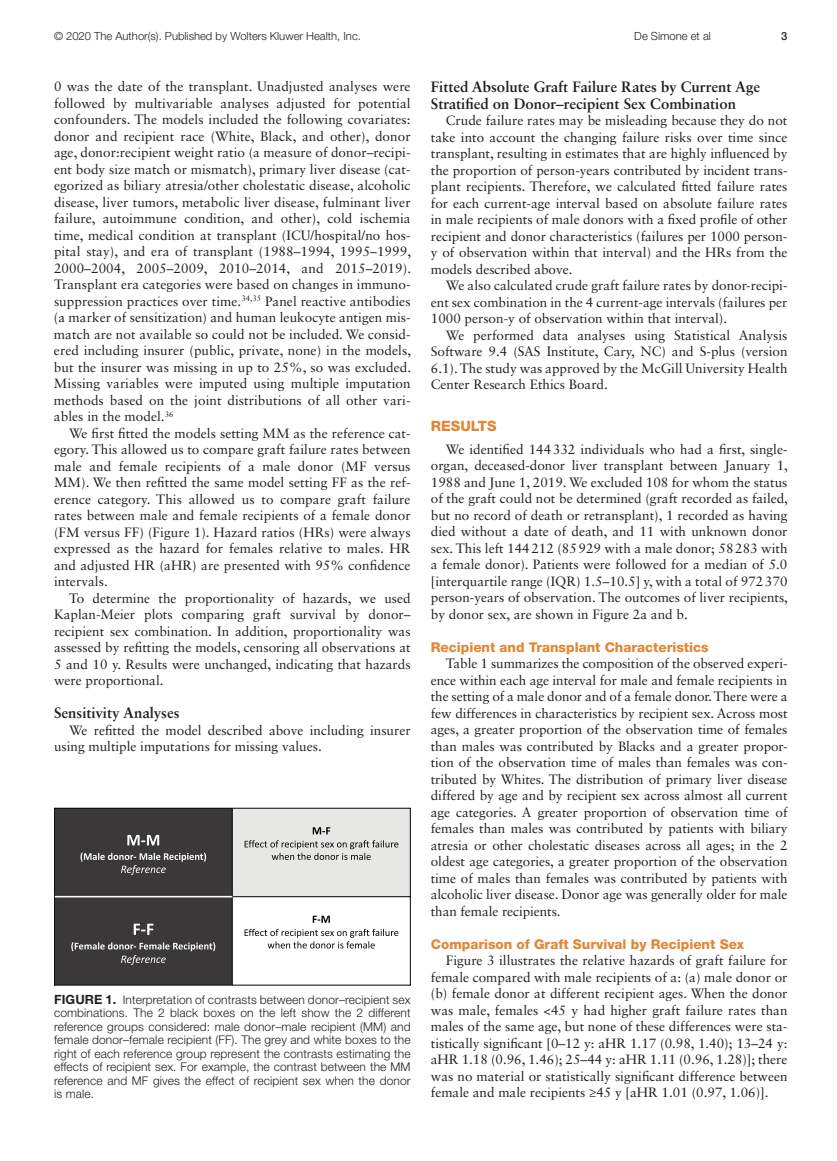
<style>
.page{position:relative;width:837px;height:1161px;background:#fff}
.page>*{position:absolute;margin:0;border:0;box-sizing:border-box;transform-origin:0 0}
.t1{font:700 15px/16.5px "Sabon LT Std";color:#231f20}
.t2{font:800 14.25px "Helvetica Neue LT Std";color:#e38634}
.t3{font:13.5px/16.5px "Sabon LT Std";color:#231f20;text-align:justify}
.t4{font:800 13.5px "Helvetica Neue LT Std";color:#e38634}
.t5{font:300 12px/13.5px "Helvetica Neue LT Std";letter-spacing:.01em;color:#231f20;text-align:justify}
.t6{font:300 11.25px "Helvetica Neue LT Std";color:#231f20}
.t7{font:500 11.25px "Helvetica Neue LT Std";color:#231f20}
.s1{font-weight:700;font-size:12.75px}
</style>
<div class="page">
<div style="left:54px;top:808px;width:178px;height:89px;background:#3a3838"></div>
<div style="left:232px;top:808px;width:178px;height:89px;background:#e7e7e6"></div>
<div style="left:54px;top:897px;width:178px;height:88px;background:#3a3838"></div>
<hr style="left:232px;top:808px;width:1px;height:177px;background:#040503">
<hr style="left:54px;top:896px;width:179px;height:1px;background:#fff">
<hr style="left:233px;top:896px;width:178px;height:1px;background:#040503">
<hr style="left:54px;top:808px;width:1px;height:177px;background:#040503">
<hr style="left:410px;top:808px;width:1px;height:177px;background:#040503">
<hr style="left:54px;top:808px;width:357px;height:1px;background:#040503">
<hr style="left:54px;top:985px;width:357px;height:1px;background:#040503">
<svg style="left:127px;top:835px;width:32px;height:10px"></svg>
<svg style="left:80px;top:853px;width:126px;height:22px"></svg>
<svg style="left:313px;top:827px;width:17px;height:7px"></svg>
<svg style="left:245px;top:840px;width:153px;height:20px"></svg>
<svg style="left:134px;top:924px;width:19px;height:11px"></svg>
<svg style="left:71px;top:942px;width:144px;height:23px"></svg>
<svg style="left:313px;top:916px;width:17px;height:7px"></svg>
<svg style="left:245px;top:929px;width:153px;height:20px"></svg>
<p class="t6" style="left:54px;top:29px;width:309px">© 2020 The Author(s). Published by Wolters Kluwer Health, Inc.</p>
<p class="t6" style="left:634px;top:29px;width:78px">De Simone et al</p>
<p class="t7" style="left:781px;top:29px;width:8px">3</p>
<p class="t3" style="left:54px;top:78px;width:359px">0 was the date of the transplant. Unadjusted analyses were followed by multivariable analyses adjusted for potential confounders. The models included the following covariates: donor and recipient race (White, Black, and other), donor age, donor:recipient weight ratio (a measure of donor–recipi&shy;ent body size match or mismatch), primary liver disease (cat&shy;egorized as biliary atresia/other cholestatic disease, alcoholic disease, liver tumors, metabolic liver disease, fulminant liver failure, autoimmune condition, and other), cold ischemia time, medical condition at transplant (ICU/hospital/no hos&shy;pital stay), and era of transplant (1988–1994, 1995–1999, 2000–2004, 2005–2009, 2010–2014, and 2015–2019).<br>Transplant era categories were based on changes in immuno&shy;suppression practices over time.<sup>34,35</sup> Panel reactive antibodies (a marker of sensitization) and human leukocyte antigen mis&shy;match are not available so could not be included. We consid&shy;ered including insurer (public, private, none) in the models, but the insurer was missing in up to 25%, so was excluded.<br>Missing variables were imputed using multiple imputation methods based on the joint distributions of all other vari&shy;ables in the model.<sup>36</sup></p>
<p class="t3" style="left:54px;top:425px;width:358px;text-indent:15px">We first fitted the models setting MM as the reference cat&shy;egory. This allowed us to compare graft failure rates between male and female recipients of a male donor (MF versus MM). We then refitted the same model setting FF as the ref&shy;erence category. This allowed us to compare graft failure rates between male and female recipients of a female donor (FM versus FF) (Figure 1). Hazard ratios (HRs) were always expressed as the hazard for females relative to males. HR and adjusted HR (aHR) are presented with 95% confidence intervals.</p>
<p class="t3" style="left:54px;top:590px;width:358px;text-indent:15px">To determine the proportionality of hazards, we used Kaplan-Meier plots comparing graft survival by donor– recipient sex combination. In addition, proportionality was assessed by refitting the models, censoring all observations at 5 and 10 y. Results were unchanged, indicating that hazards were proportional.</p>
<p class="t1" style="left:54px;top:705px;width:127px">Sensitivity Analyses</p>
<p class="t3" style="left:54px;top:722px;width:358px;text-indent:15px">We refitted the model described above including insurer using multiple imputations for missing values.</p>
<p class="t1" style="left:431px;top:79px;width:331px">Fitted Absolute Graft Failure Rates by Current Age<br>Stratified on Donor–recipient Sex Combination</p>
<p class="t3" style="left:431px;top:112px;width:358px;text-indent:15px">Crude failure rates may be misleading because they do not take into account the changing failure risks over time since transplant, resulting in estimates that are highly influenced by the proportion of person-years contributed by incident trans&shy;plant recipients. Therefore, we calculated fitted failure rates for each current-age interval based on absolute failure rates in male recipients of male donors with a fixed profile of other recipient and donor characteristics (failures per 1000 person&shy;y of observation within that interval) and the HRs from the models described above.</p>
<p class="t3" style="left:431px;top:277px;width:358px;text-indent:15px">We also calculated crude graft failure rates by donor-recipi&shy;ent sex combination in the 4 current-age intervals (failures per 1000 person-y of observation within that interval).</p>
<p class="t3" style="left:431px;top:327px;width:358px;text-indent:15px">We performed data analyses using Statistical Analysis Software 9.4 (SAS Institute, Cary, NC) and S-plus (version 6.1). The study was approved by the McGill University Health Center Research Ethics Board.</p>
<p class="t2" style="left:431px;top:418px;width:67px">RESULTS</p>
<p class="t3" style="left:431px;top:441px;width:359px;text-indent:15px">We identified 144332 individuals who had a first, single&shy;organ, deceased-donor liver transplant between January 1, 1988 and June 1, 2019. We excluded 108 for whom the status of the graft could not be determined (graft recorded as failed, but no record of death or retransplant), 1 recorded as having died without a date of death, and 11 with unknown donor sex. This left 144212 (85929 with a male donor; 58283 with a female donor). Patients were followed for a median of 5.0 [interquartile range (IQR) 1.5–10.5] y, with a total of 972370 person-years of observation. The outcomes of liver recipients, by donor sex, are shown in Figure 2a and b.</p>
<p class="t4" style="left:431px;top:639px;width:279px">Recipient and Transplant Characteristics</p>
<p class="t3" style="left:431px;top:655px;width:358px;text-indent:15px">Table 1 summarizes the composition of the observed experi&shy;ence within each age interval for male and female recipients in the setting of a male donor and of a female donor. There were a few differences in characteristics by recipient sex. Across most ages, a greater proportion of the observation time of females than males was contributed by Blacks and a greater propor&shy;tion of the observation time of males than females was con&shy;tributed by Whites. The distribution of primary liver disease differed by age and by recipient sex across almost all current age categories. A greater proportion of observation time of females than males was contributed by patients with biliary atresia or other cholestatic diseases across all ages; in the 2 oldest age categories, a greater proportion of the observation time of males than females was contributed by patients with alcoholic liver disease. Donor age was generally older for male than female recipients.</p>
<p class="t4" style="left:431px;top:936px;width:315px">Comparison of Graft Survival by Recipient Sex</p>
<p class="t3" style="left:431px;top:952px;width:358px;text-indent:15px">Figure 3 illustrates the relative hazards of graft failure for female compared with male recipients of a: (a) male donor or (b) female donor at different recipient ages. When the donor was male, females &lt;45 y had higher graft failure rates than males of the same age, but none of these differences were sta&shy;tistically significant [0–12 y: aHR 1.17 (0.98, 1.40); 13–24 y: aHR 1.18 (0.96, 1.46); 25–44 y: aHR 1.11 (0.96, 1.28)]; there was no material or statistically significant difference between female and male recipients ≥45 y [aHR 1.01 (0.97, 1.06)].</p>
<p class="t5" style="left:54px;top:992px;width:358px"><span class="s1">FIGURE 1.</span> Interpretation of contrasts between donor–recipient sex combinations. The 2 black boxes on the left show the 2 different reference groups considered: male donor–male recipient (MM) and female donor–female recipient (FF). The grey and white boxes to the right of each reference group represent the contrasts estimating the effects of recipient sex. For example, the contrast between the MM reference and MF gives the effect of recipient sex when the donor is male.</p>
</div>
